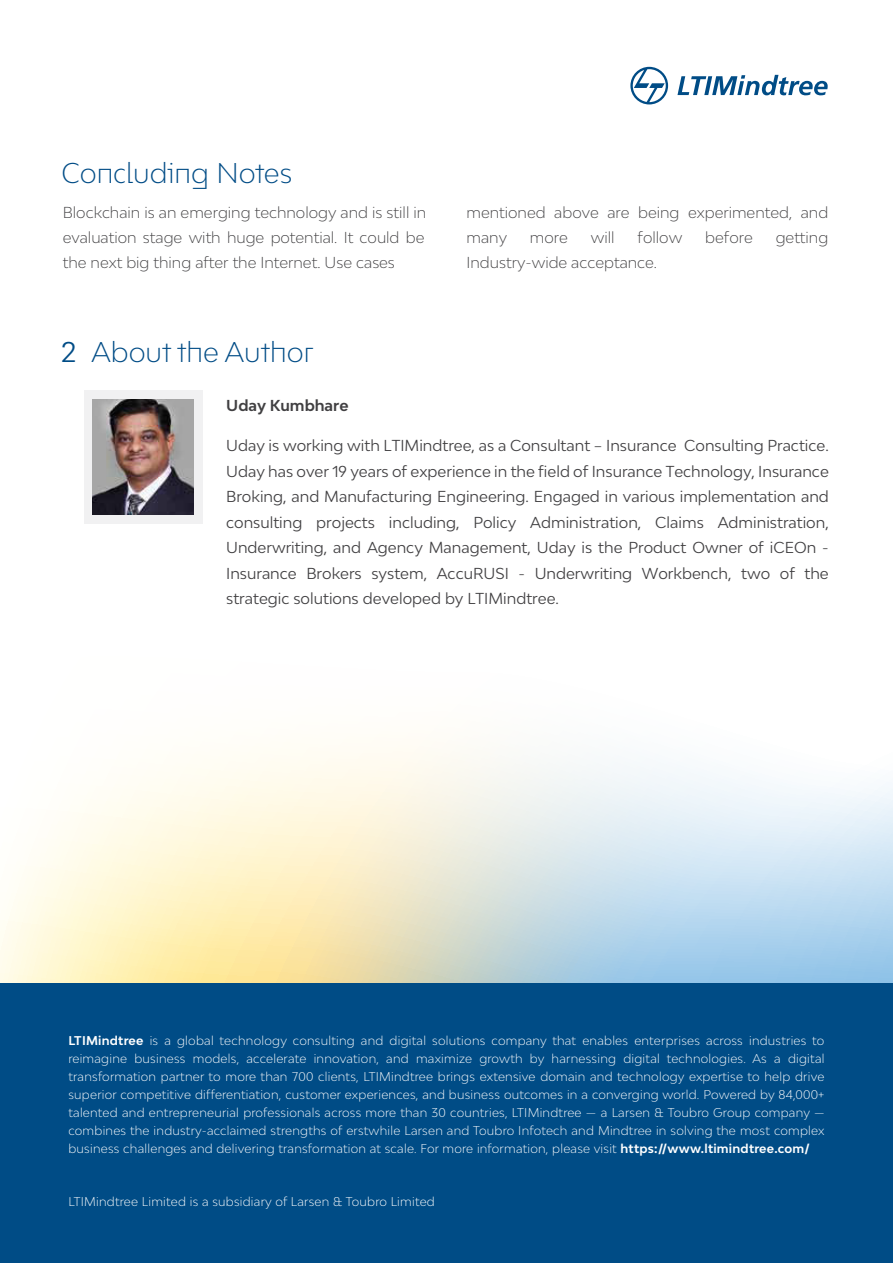
<style>
.page{position:relative;width:893px;height:1263px;background:#fff}
.page>*{position:absolute;margin:0;border:0;box-sizing:border-box;transform-origin:0 0}
.t1{font:300 27px "Bw Modelica LTI";color:#004c86}
.t2{font:15px/25.5px "Bw Modelica";color:#414042;text-align:justify}
.t3{font:300 15px/25.2px "Bw Modelica";color:#414042}
.t4{font:700 15px "Bw Modelica";color:#414042}
.t5{font:300 12px/18px "Bw Modelica";letter-spacing:.02em;color:#fff;text-align:justify}
.s1{font-family:"Bw Modelica";font-weight:400}
.s2{font-weight:700}
</style>
<div class="page">
<svg style="left:0;top:469px;width:893px;height:514px"></svg>
<div style="left:0;top:983px;width:893px;height:280px;background:#004c86"></div>
<svg style="left:630px;top:67px;width:38px;height:37px"></svg>
<svg style="left:677px;top:75px;width:151px;height:20px"></svg>
<div style="left:84px;top:390px;width:118px;height:134px;background:#f1f1f2"></div>
<img style="left:93px;top:400px;width:100px;height:114px">
<h1 class="t1" style="left:62px;top:155px;width:232px">Concluding Notes</h1>
<p class="t3" style="left:63px;top:199px;width:365px">Blockchain is an emerging technology and is still in evaluation stage with huge potential. It could be the next big thing after the Internet. Use cases</p>
<p class="t3" style="left:467px;top:199px;width:363px">mentioned above are being experimented, and many</p>
<p class="t3" style="left:530px;top:224px;width:39px">more</p>
<p class="t3" style="left:591px;top:224px;width:25px">will</p>
<p class="t3" style="left:638px;top:224px;width:46px">follow</p>
<p class="t3" style="left:705px;top:224px;width:49px">before</p>
<p class="t3" style="left:776px;top:224px;width:54px">getting</p>
<p class="t3" style="left:467px;top:250px;width:192px">Industry-wide acceptance.</p>
<h1 class="t1" style="left:61px;top:335px;width:254px"><span class="s1">2</span> About the Author</h1>
<p class="t4" style="left:226px;top:396px;width:124px">Uday Kumbhare</p>
<p class="t2" style="left:226px;top:432px;width:604px">Uday is working with LTIMindtree, as a Consultant – Insurance Consulting Practice.<br>Uday has over 19 years of experience in the field of Insurance Technology, Insurance Broking, and Manufacturing Engineering. Engaged in various implementation and consulting projects including, Policy Administration, Claims Administration, Underwriting, and Agency Management, Uday is the Product Owner of iCEOn - Insurance Brokers system, AccuRUSI - Underwriting Workbench, two of the strategic solutions developed by LTIMindtree.</p>
<p class="t5" style="left:68px;top:1032px;width:758px"><span class="s2">LTIMindtree</span> is a global technology consulting and digital solutions company that enables enterprises across industries to reimagine business models, accelerate innovation, and maximize growth by harnessing digital technologies. As a digital transformation partner to more than 700 clients, LTIMindtree brings extensive domain and technology expertise to help drive superior competitive differentiation, customer experiences, and business outcomes in a converging world. Powered by 84,000+ talented and entrepreneurial professionals across more than 30 countries, LTIMindtree — a Larsen &amp; Toubro Group company — combines the industry-acclaimed strengths of erstwhile Larsen and Toubro Infotech and Mindtree in solving the most complex business challenges and delivering transformation at scale. For more information, please visit <span class="s2">https://www.ltimindtree.com/</span></p>
<p class="t5" style="left:68px;top:1192px;width:368px">LTIMindtree Limited is a subsidiary of Larsen &amp; Toubro Limited</p>
</div>
